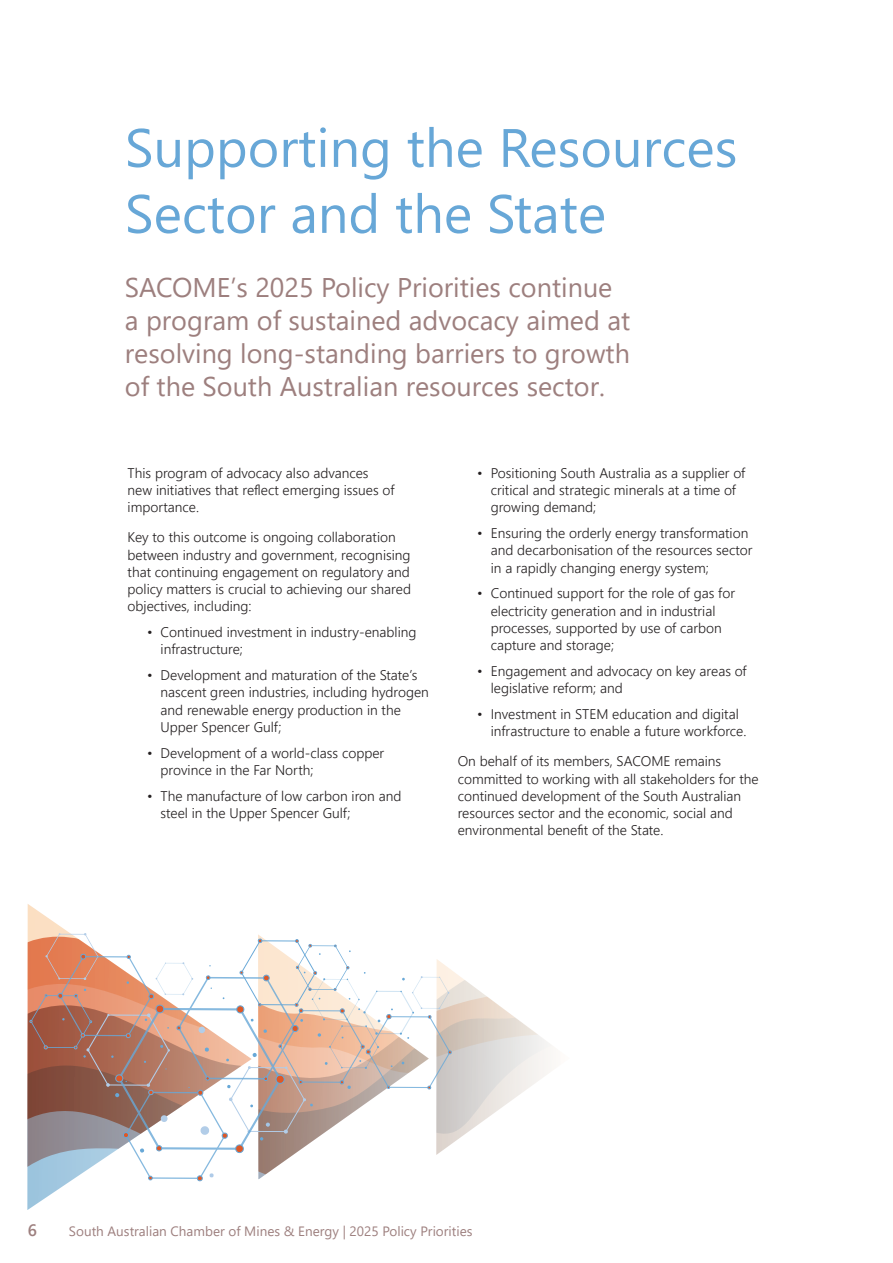
<style>
.page{position:relative;width:893px;height:1263px;background:#fff}
.page>*{position:absolute;margin:0;border:0;box-sizing:border-box;transform-origin:0 0}
.t1{font:54px/66px "Segoe UI";color:#67a7d7}
.Subhead{font:27px/33px "Segoe UI";color:#9d7f7e}
.t2{font:600 16.5px "Segoe UI";color:#9d7f7e}
.Bullets_2{font:300 13.95px/17.2px "Segoe UI";color:#231f20}
.Body{font:300 13.95px/17.2px "Segoe UI";color:#231f20}
.t3{font:13.5px "Segoe UI";color:#9d7f7e}
</style>
<div class="page">
<svg style="left:27px;top:904px;width:525px;height:277px"></svg>
<p class="t1" style="left:125px;top:110px;width:614px">Supporting the Resources<br>Sector and the State</p>
<p class="Subhead" style="left:125px;top:268px;width:507px">SACOME’s 2025 Policy Priorities continue a program of sustained advocacy aimed at resolving long-standing barriers to growth of the South Australian resources sector.</p>
<p class="Body" style="left:128px;top:463px;width:268px">This program of advocacy also advances new initiatives that reflect emerging issues of importance.</p>
<p class="Body" style="left:128px;top:527px;width:285px">Key to this outcome is ongoing collaboration between industry and government, recognising that continuing engagement on regulatory and policy matters is crucial to achieving our shared objectives, including:</p>
<p class="Bullets_2" style="left:161px;top:622px;width:257px;text-indent:-14px">• Continued investment in industry-enabling infrastructure;</p>
<p class="Bullets_2" style="left:161px;top:665px;width:270px;text-indent:-14px">• Development and maturation of the State’s nascent green industries, including hydrogen and renewable energy production in the Upper Spencer Gulf;</p>
<p class="Bullets_2" style="left:161px;top:743px;width:225px;text-indent:-14px">• Development of a world-class copper province in the Far North;</p>
<p class="Bullets_2" style="left:161px;top:786px;width:242px;text-indent:-14px">• The manufacture of low carbon iron and steel in the Upper Spencer Gulf;</p>
<p class="Bullets_2" style="left:491px;top:463px;width:256px;text-indent:-14px">• Positioning South Australia as a supplier of critical and strategic minerals at a time of growing demand;</p>
<p class="Bullets_2" style="left:491px;top:523px;width:263px;text-indent:-14px">• Ensuring the orderly energy transformation and decarbonisation of the resources sector in a rapidly changing energy system;</p>
<p class="Bullets_2" style="left:491px;top:583px;width:246px;text-indent:-14px">• Continued support for the role of gas for electricity generation and in industrial processes, supported by use of carbon capture and storage;</p>
<p class="Bullets_2" style="left:491px;top:661px;width:257px;text-indent:-14px">• Engagement and advocacy on key areas of legislative reform; and</p>
<p class="Bullets_2" style="left:491px;top:704px;width:257px;text-indent:-14px">• Investment in STEM education and digital infrastructure to enable a future workforce.</p>
<p class="Body" style="left:458px;top:751px;width:303px">On behalf of its members, SACOME remains committed to working with all stakeholders for the continued development of the South Australian resources sector and the economic, social and environmental benefit of the State.</p>
<p class="t2" style="left:28px;top:1214px;width:11px">6</p>
<p class="t3" style="left:69px;top:1218px;width:405px">South Australian Chamber of Mines &amp; Energy | 2025 Policy Priorities</p>
</div>
